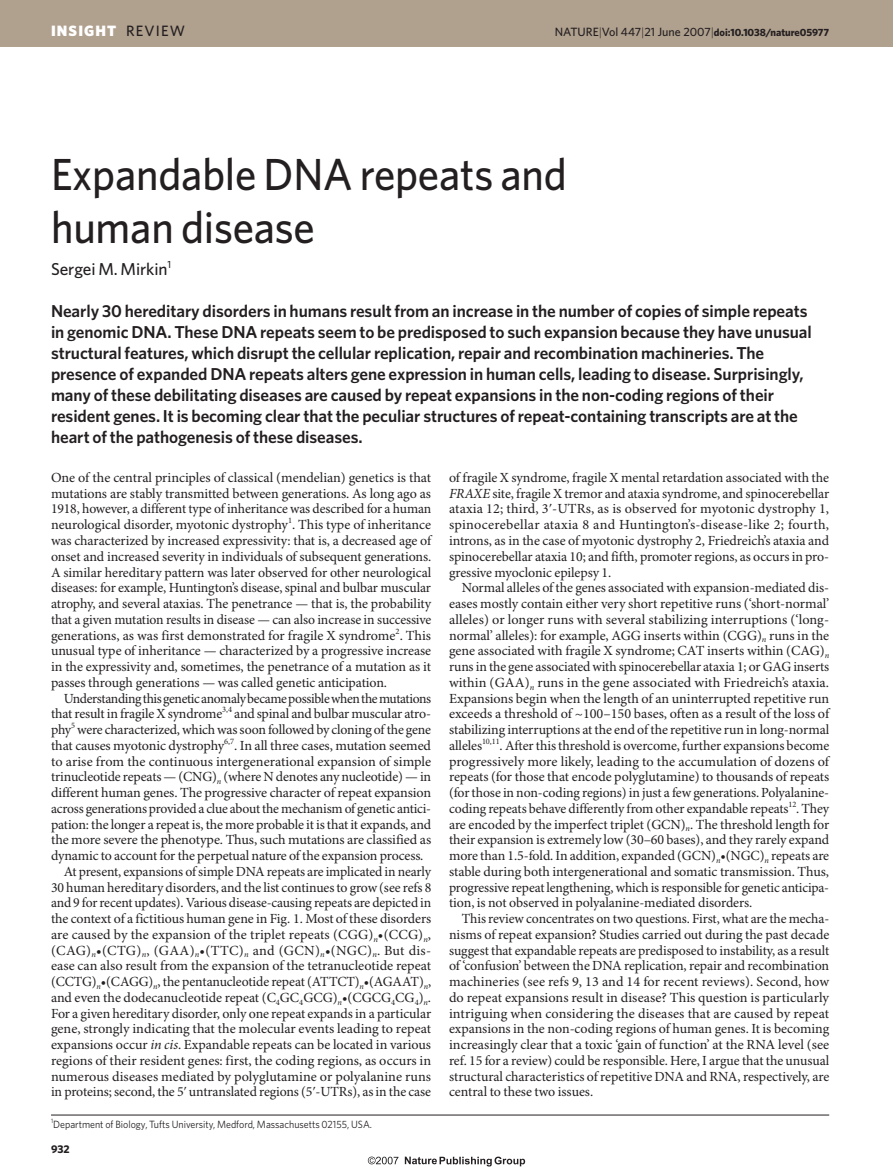
<style>
.page{position:relative;width:893px;height:1174px;background:#fff}
.page>*{position:absolute;margin:0;border:0;box-sizing:border-box;transform-origin:0 0}
.t1{font:500 45px/52.5px "Whitney";letter-spacing:-.005em;color:#231f20;scale:.95 1}
.t2{font:600 17.25px/21px "Whitney";letter-spacing:-.005em;color:#231f20}
.t3{font:500 17.25px "Whitney";letter-spacing:-.005em;color:#231f20}
.t4{font:900 15px "Whitney";letter-spacing:.075em;color:#fff}
.t5{font:13.95px/15.8px "Minion Pro";letter-spacing:-.01em;color:#231f20;text-align:justify}
.t6{font:13.95px "Minion Pro";letter-spacing:.02em;color:#231f20}
.t7{font:700 11.25px "Whitney";color:#231f20}
.t8{font:10.5px "Whitney";color:#231f20;scale:.95 1}
.t9{font:700 10.5px "Whitney";letter-spacing:-.005em;color:#231f20}
.s1{font-weight:500;color:#231f20}
.s2{font-weight:500;font-size:12px}
.s3{font-weight:300;font-size:12px}
.s4{font-style:italic}
</style>
<div class="page">
<hr style="left:51px;top:1114px;width:778px;height:1px;background:#231f20">
<div style="left:0;top:0;width:893px;height:47px;background:#b0a08e"></div>
<svg style="left:405px;top:1156px;width:120px;height:10px"></svg>
<svg style="left:368px;top:1156px;width:30px;height:8px"></svg>
<p class="t4" style="left:51px;top:25px;width:135px">INSIGHT <span class="s1">REVIEW</span></p>
<p class="t9" style="left:555px;top:29px;width:276px"><span class="s2">NATURE</span><span class="s3">|</span><span class="s2">Vol 447</span><span class="s3">|</span><span class="s2">21 June 2007</span><span class="s3">|</span>doi:10.1038/nature05977</p>
<h1 class="t1" style="left:51px;top:152px;width:544px">Expandable DNA repeats and human disease</h1>
<p class="t3" style="left:51px;top:262px;width:122px">Sergei M. Mirkin<sup>1</sup></p>
<p class="t2" style="left:51px;top:302px;width:762px">Nearly 30 hereditary disorders in humans result from an increase in the number of copies of simple repeats in genomic DNA. These DNA repeats seem to be predisposed to such expansion because they have unusual structural features, which disrupt the cellular replication, repair and recombination machineries. The presence of expanded DNA repeats alters gene expression in human cells, leading to disease. Surprisingly, many of these debilitating diseases are caused by repeat expansions in the non-coding regions of their resident genes. It is becoming clear that the peculiar structures of repeat-containing transcripts are at the heart of the pathogenesis of these diseases.</p>
<p class="t5" style="left:51px;top:471px;width:382px">One of the central principles of classical (mendelian) genetics is that mutations are stably transmitted between generations. As long ago as 1918, however, a different type of inheritance was described for a human neurological disorder, myotonic dystrophy<sup>1</sup>. This type of inheritance was characterized by increased expressivity: that is, a decreased age of onset and increased severity in individuals of subsequent generations.<br>A similar hereditary pattern was later observed for other neurological diseases: for example, Huntington’s disease, spinal and bulbar muscular atrophy, and several ataxias. The penetrance — that is, the probability that a given mutation results in disease — can also increase in successive generations, as was first demonstrated for fragile X syndrome<sup>2</sup>. This unusual type of inheritance — characterized by a progressive increase in the expressivity and, sometimes, the penetrance of a mutation as it passes through generations — was called genetic anticipation.</p>
<p class="t5" style="left:64px;top:691px;width:369px">Understanding this genetic anomaly became possible when the mutations</p>
<p class="t5" style="left:51px;top:707px;width:382px">that result in fragile X syndrome<sup>3,4</sup> and spinal and bulbar muscular atro-</p>
<p class="t5" style="left:51px;top:723px;width:382px">phy<sup>5</sup> were characterized, which was soon followed by cloning of the gene</p>
<p class="t5" style="left:51px;top:738px;width:382px">that causes myotonic dystrophy<sup>6,7</sup>. In all three cases, mutation seemed</p>
<p class="t5" style="left:51px;top:754px;width:382px">to arise from the continuous intergenerational expansion of simple</p>
<p class="t5" style="left:51px;top:770px;width:382px">trinucleotide repeats — (CNG)<sub>n</sub> (where N denotes any nucleotide) — in</p>
<p class="t5" style="left:51px;top:786px;width:382px">different human genes. The progressive character of repeat expansion</p>
<p class="t5" style="left:51px;top:801px;width:382px">across generations provided a clue about the mechanism of genetic antici-</p>
<p class="t5" style="left:51px;top:817px;width:382px">pation: the longer a repeat is, the more probable it is that it expands, and</p>
<p class="t5" style="left:51px;top:833px;width:382px">the more severe the phenotype. Thus, such mutations are classified as</p>
<p class="t5" style="left:51px;top:849px;width:374px">dynamic to account for the perpetual nature of the expansion process.</p>
<p class="t5" style="left:64px;top:864px;width:369px">At present, expansions of simple DNA repeats are implicated in nearly</p>
<p class="t5" style="left:51px;top:880px;width:382px">30 human hereditary disorders, and the list continues to grow (see refs 8</p>
<p class="t5" style="left:51px;top:896px;width:382px">and 9 for recent updates). Various disease-causing repeats are depicted in</p>
<p class="t5" style="left:51px;top:912px;width:382px">the context of a fictitious human gene in Fig. 1. Most of these dis orders</p>
<p class="t5" style="left:51px;top:927px;width:382px">are caused by the expansion of the triplet repeats (CGG)<sub>n</sub>•(CCG)<sub>n</sub>,</p>
<p class="t6" style="left:51px;top:944px;width:382px">(CAG)<sub>n</sub>•(CTG)<sub>n</sub>, (GAA)<sub>n</sub>•(TTC)<sub>n</sub> and (GCN)<sub>n</sub>•(NGC)<sub>n</sub>. But dis-</p>
<p class="t5" style="left:51px;top:959px;width:382px">ease can also result from the expansion of the tetranucleotide repeat</p>
<p class="t5" style="left:51px;top:975px;width:382px">(CCTG)<sub>n</sub>•(CAGG)<sub>n</sub>, the pentanucleotide repeat (ATTCT)<sub>n</sub>•(AGAAT)<sub>n</sub>,</p>
<p class="t5" style="left:51px;top:990px;width:382px">and even the dodecanucleotide repeat (C<sub>4</sub>GC<sub>4</sub>GCG)<sub>n</sub>•(CGCG<sub>4</sub>CG<sub>4</sub>)<sub>n</sub>.</p>
<p class="t5" style="left:51px;top:1006px;width:382px">For a given hereditary disorder, only one repeat expands in a particular</p>
<p class="t5" style="left:51px;top:1022px;width:382px">gene, strongly indicating that the molecular events leading to repeat</p>
<p class="t5" style="left:51px;top:1038px;width:382px">expansions occur <span class="s4">in cis</span>. Expandable repeats can be located in various</p>
<p class="t5" style="left:51px;top:1053px;width:382px">regions of their resident genes: first, the coding regions, as occurs in</p>
<p class="t5" style="left:51px;top:1069px;width:382px">numerous diseases mediated by polyglutamine or polyalanine runs</p>
<p class="t5" style="left:51px;top:1085px;width:382px">in proteins; second, the 5ʹ untranslated regions (5ʹ-UTRs), as in the case</p>
<p class="t8" style="left:51px;top:1120px;width:339px"><sup>1</sup>Department of Biology, Tufts University, Medford, Massachusetts 02155, USA.</p>
<p class="t7" style="left:51px;top:1144px;width:20px">932</p>
<p class="t5" style="left:449px;top:471px;width:382px">of fragile X syndrome, fragile X mental retardation associated with the <span class="s4">FRAXE</span> site, fragile X tremor and ataxia syndrome, and spinocerebellar ataxia 12; third, 3ʹ-UTRs, as is observed for myotonic dystrophy 1, spinocerebellar ataxia 8 and Huntington’s-disease-like 2; fourth, introns, as in the case of myotonic dystrophy 2, Friedreich’s ataxia and spinocerebellar ataxia 10; and fifth, promoter regions, as occurs in pro&shy;gressive myoclonic epilepsy 1.</p>
<p class="t5" style="left:449px;top:581px;width:382px;text-indent:13px">Normal alleles of the genes associated with expansion-mediated dis&shy;eases mostly contain either very short repetitive runs (‘short-normal’ alleles) or longer runs with several stabilizing interruptions (‘long&shy;normal’ alleles): for example, AGG inserts within (CGG)<sub>n</sub> runs in the gene associated with fragile X syndrome; CAT inserts within (CAG)<sub>n </sub>runs in the gene associated with spinocerebellar ataxia 1; or GAG inserts within (GAA)<sub>n</sub> runs in the gene associated with Friedreich’s ataxia.<br>Expansions begin when the length of an uninterrupted repetitive run exceeds a threshold of ~100–150 bases, often as a result of the loss of stabilizing interruptions at the end of the repetitive run in long-normal alleles<sup>10,11</sup>. After this threshold is overcome, further expansions become progressively more likely, leading to the accumulation of dozens of repeats (for those that encode polyglutamine) to thousands of repeats (for those in non-coding regions) in just a few generations. Polyalanine&shy;coding repeats behave differently from other expandable repeats<sup>12</sup>. They are encoded by the imperfect triplet (GCN)<sub>n</sub>. The threshold length for their expansion is extremely low (30–60 bases), and they rarely expand more than 1.5-fold. In addition, expanded (GCN)<sub>n</sub>•(NGC)<sub>n</sub> repeats are stable during both intergenerational and somatic transmission. Thus, progressive repeat lengthening, which is responsible for genetic anticipa&shy;tion, is not observed in polyalanine-mediated disorders.</p>
<p class="t5" style="left:449px;top:912px;width:382px;text-indent:13px">This review concentrates on two questions. First, what are the mecha&shy;nisms of repeat expansion? Studies carried out during the past decade suggest that expandable repeats are predisposed to instability, as a result of ‘confusion’ between the DNA replication, repair and recombination machineries (see refs 9, 13 and 14 for recent reviews). Second, how do repeat expansions result in disease? This question is particularly intri guing when considering the diseases that are caused by repeat expansions in the non-coding regions of human genes. It is becoming increasingly clear that a toxic ‘gain of function’ at the RNA level (see ref. 15 for a review) could be responsible. Here, I argue that the unusual structural characteristics of repetitive DNA and RNA, respectively, are central to these two issues.</p>
</div>
